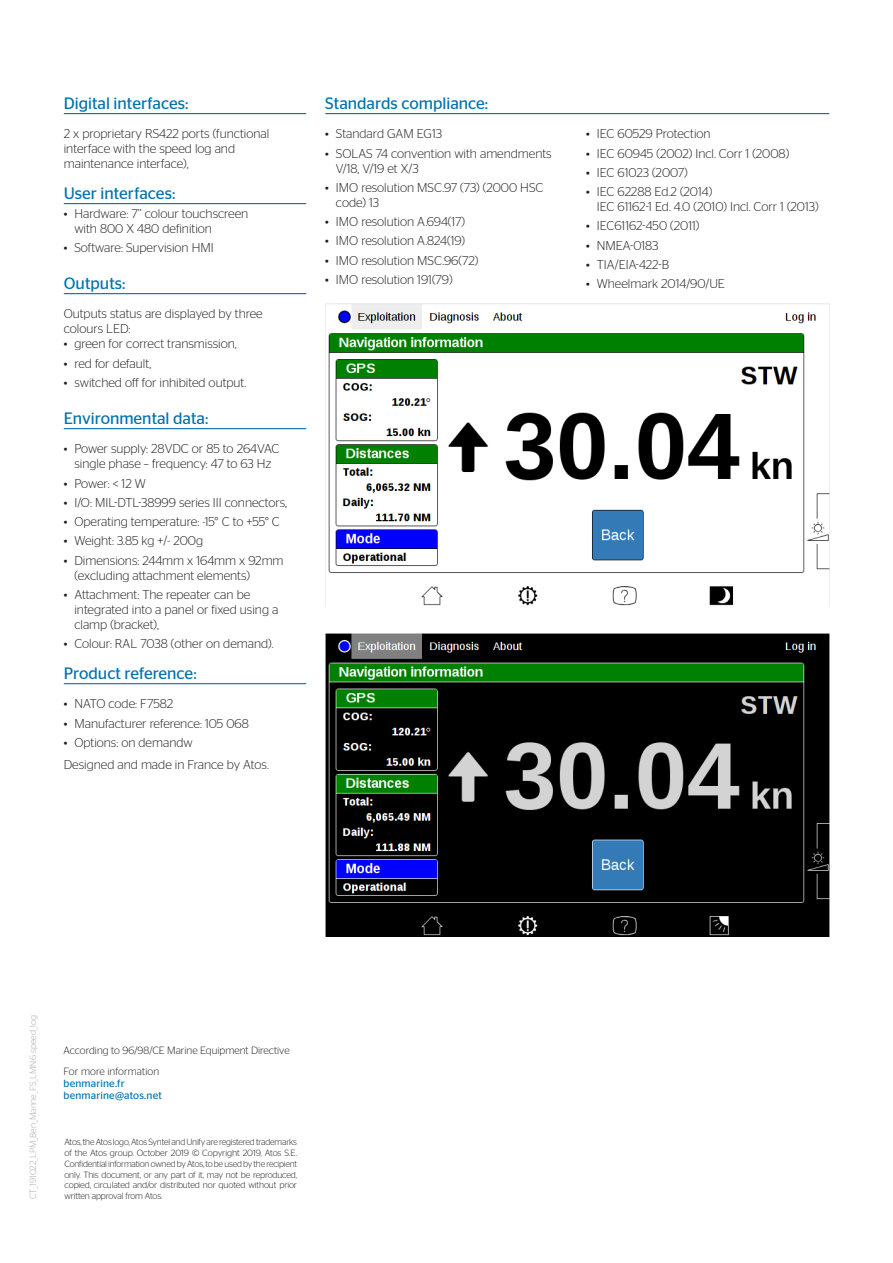
<style>
.page{position:relative;width:893px;height:1263px;background:#fff}
.page>*{position:absolute;margin:0;border:0;box-sizing:border-box;transform-origin:0 0}
.Chapter_Title{font:16.5px "Stag Sans";color:#0073ae}
.Body_Copy_Bullets_co{font:300 12.75px/15px "Stag Sans";color:#231f20}
.Body_Copy{font:300 12.75px "Stag Sans";color:#231f20}
.For_more_information{font:10.5px/12px "Stag Sans";letter-spacing:.015em;color:#0073ae}
.Body_Copy-2{font:300 10.5px "Stag Sans";color:#231f20}
.Legals{font:300 9px/10.8px "Stag Sans";letter-spacing:-.015em;color:#231f20;text-align:justify}
.ID_Document{font:300 9px "Stag Sans";color:#a8a9ad}
.s1{font-weight:300;color:#231f20}
</style>
<div class="page">
<hr style="left:64px;top:113px;width:242px;height:1px;background:#0073ae">
<hr style="left:64px;top:203px;width:242px;height:1px;background:#0073ae">
<hr style="left:64px;top:293px;width:242px;height:1px;background:#0073ae">
<hr style="left:64px;top:428px;width:242px;height:1px;background:#0073ae">
<hr style="left:64px;top:683px;width:242px;height:1px;background:#0073ae">
<img style="left:325px;top:304px;width:504px;height:302px">
<img style="left:325px;top:634px;width:504px;height:302px">
<hr style="left:325px;top:113px;width:504px;height:1px;background:#0073ae">
<p class="Chapter_Title" style="left:64px;top:94px;width:126px">Digital interfaces:</p>
<p class="Body_Copy_Bullets_co" style="left:64px;top:126px;width:207px">2 x proprietary RS422 ports (functional interface with the speed log and maintenance interface),</p>
<p class="Chapter_Title" style="left:64px;top:184px;width:113px">User interfaces:</p>
<p class="Body_Copy_Bullets_co" style="left:74px;top:206px;width:175px;text-indent:-11px">• Hardware: 7’’ colour touchscreen with 800 X 480 definition</p>
<p class="Body_Copy_Bullets_co" style="left:64px;top:240px;width:151px">• Software: Supervision HMI</p>
<p class="Chapter_Title" style="left:64px;top:274px;width:63px">Outputs:</p>
<p class="Body_Copy_Bullets_co" style="left:64px;top:306px;width:201px">Outputs status are displayed by three colours LED:</p>
<p class="Body_Copy_Bullets_co" style="left:64px;top:336px;width:174px">• green for correct transmission,</p>
<p class="Body_Copy_Bullets_co" style="left:64px;top:355px;width:89px">• red for default,</p>
<p class="Body_Copy_Bullets_co" style="left:64px;top:375px;width:184px">• switched off for inhibited output.</p>
<p class="Chapter_Title" style="left:64px;top:409px;width:146px">Environmental data:</p>
<p class="Body_Copy_Bullets_co" style="left:64px;top:441px;width:217px;text-align:center">• Power supply: 28VDC or 85 to 264VAC single phase – frequency: 47 to 63 Hz</p>
<p class="Body_Copy_Bullets_co" style="left:64px;top:475px;width:84px">• Power: &lt; 12 W</p>
<p class="Body_Copy_Bullets_co" style="left:64px;top:495px;width:225px">• I/O: MIL-DTL-38999 series III connectors,</p>
<p class="Body_Copy_Bullets_co" style="left:64px;top:514px;width:217px">• Operating temperature: -15° C to +55° C</p>
<p class="Body_Copy_Bullets_co" style="left:64px;top:533px;width:141px">• Weight: 3.85 kg +/- 200g</p>
<p class="Body_Copy_Bullets_co" style="left:74px;top:552px;width:211px;text-indent:-11px">• Dimensions: 244mm x 164mm x 92mm (excluding attachment elements)</p>
<p class="Body_Copy_Bullets_co" style="left:74px;top:587px;width:206px;text-indent:-11px">• Attachment: The repeater can be integrated into a panel or fixed using a clamp (bracket),</p>
<p class="Body_Copy_Bullets_co" style="left:64px;top:636px;width:211px">• Colour: RAL 7038 (other on demand).</p>
<p class="Chapter_Title" style="left:64px;top:664px;width:134px">Product reference:</p>
<p class="Body_Copy_Bullets_co" style="left:64px;top:696px;width:111px">• NATO code: F7582</p>
<p class="Body_Copy_Bullets_co" style="left:64px;top:715px;width:187px">• Manufacturer reference: 105 068</p>
<p class="Body_Copy_Bullets_co" style="left:64px;top:735px;width:130px">• Options: on demandw</p>
<p class="Body_Copy" style="left:64px;top:757px;width:207px">Designed and made in France by Atos.</p>
<p class="Chapter_Title" style="left:325px;top:94px;width:164px">Standards compliance:</p>
<p class="Body_Copy_Bullets_co" style="left:325px;top:126px;width:118px">• Standard GAM EG13</p>
<p class="Body_Copy_Bullets_co" style="left:336px;top:145px;width:217px;text-indent:-11px">• SOLAS 74 convention with amendments<br>V/18, V/19 et X/3</p>
<p class="Body_Copy_Bullets_co" style="left:336px;top:180px;width:209px;text-indent:-11px">• IMO resolution MSC.97 (73) (2000 HSC code) 13</p>
<p class="Body_Copy_Bullets_co" style="left:325px;top:214px;width:141px">• IMO resolution A.694(17)</p>
<p class="Body_Copy_Bullets_co" style="left:325px;top:233px;width:141px">• IMO resolution A.824(19)</p>
<p class="Body_Copy_Bullets_co" style="left:325px;top:252px;width:154px">• IMO resolution MSC.96(72)</p>
<p class="Body_Copy_Bullets_co" style="left:325px;top:272px;width:129px">• IMO resolution 191(79)</p>
<p class="Body_Copy_Bullets_co" style="left:586px;top:126px;width:126px">• IEC 60529 Protection</p>
<p class="Body_Copy_Bullets_co" style="left:586px;top:145px;width:204px">• IEC 60945 (2002) Incl. Corr 1 (2008)</p>
<p class="Body_Copy_Bullets_co" style="left:586px;top:165px;width:103px">• IEC 61023 (2007)</p>
<p class="Body_Copy_Bullets_co" style="left:597px;top:184px;width:223px;text-indent:-11px">• IEC 62288 Ed.2 (2014)<br>IEC 61162-1 Ed. 4.0 (2010) Incl. Corr 1 (2013)</p>
<p class="Body_Copy_Bullets_co" style="left:586px;top:218px;width:115px">• IEC61162-450 (2011)</p>
<p class="Body_Copy_Bullets_co" style="left:586px;top:237px;width:74px">• NMEA-0183</p>
<p class="Body_Copy_Bullets_co" style="left:586px;top:257px;width:84px">• TIA/EIA-422-B</p>
<p class="Body_Copy_Bullets_co" style="left:586px;top:276px;width:140px">• Wheelmark 2014/90/UE</p>
<p class="ID_Document" style="left:28px;top:1199px;width:185px;rotate:-90deg">CT_191022_LPM_Ben_Marine_FS_LMN6 speed_log</p>
<p class="Body_Copy-2" style="left:64px;top:1044px;width:228px">According to 96/98/CE Marine Equipment Directive</p>
<p class="For_more_information" style="left:64px;top:1065px;width:100px"><span class="s1">For more information </span>benmarine.fr benmarine@atos.net</p>
<p class="Legals" style="left:64px;top:1136px;width:234px">Atos, the Atos logo, Atos Syntel and Unify are registered trademarks of the Atos group. October 2019 © Copyright 2019, Atos S.E.<br>Confidential information owned by Atos, to be used by the recipient only. This document, or any part of it, may not be reproduced, copied, circulated and/or distributed nor quoted without prior written approval from Atos.</p>
</div>
